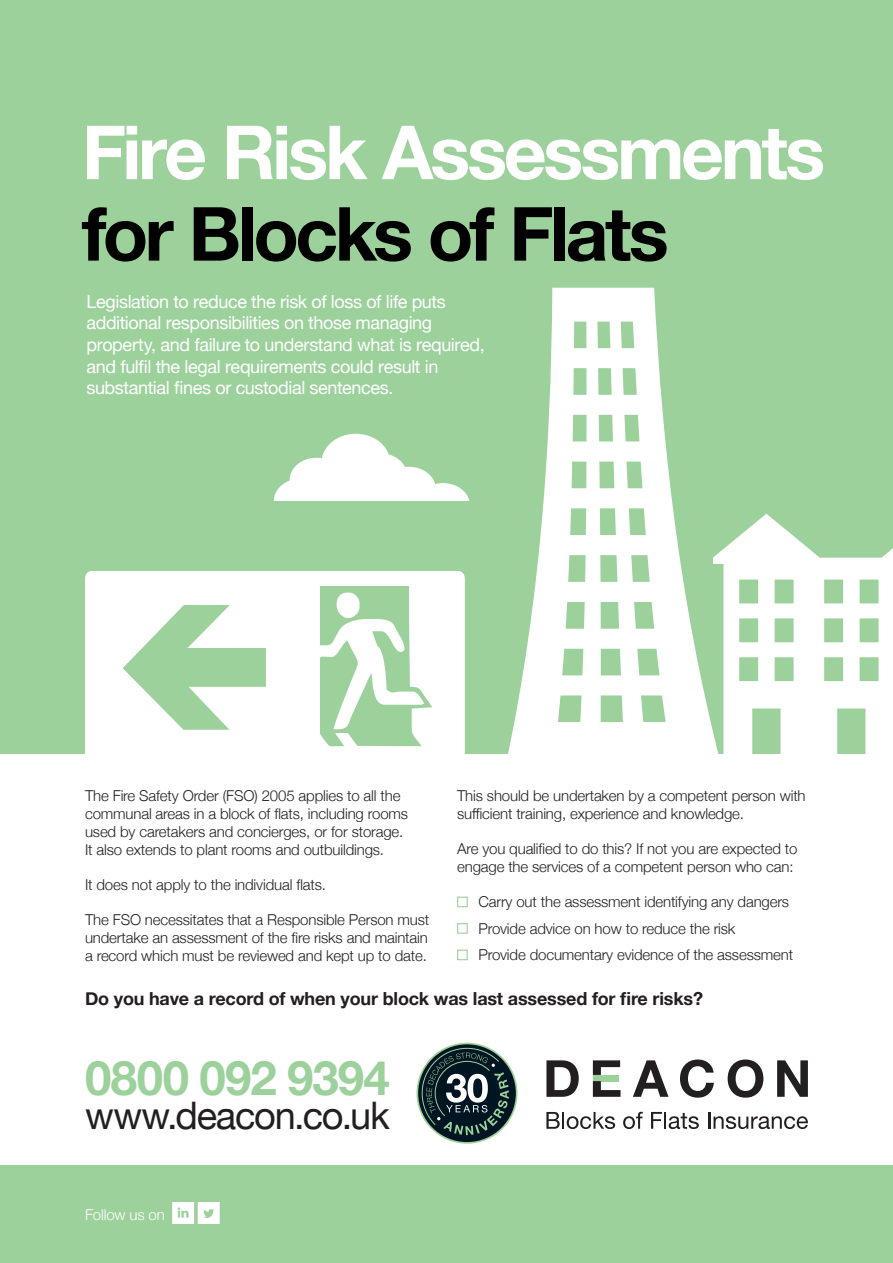
<style>
.page{position:relative;width:893px;height:1263px;background:#fff}
.page>*{position:absolute;margin:0;border:0;box-sizing:border-box;transform-origin:0 0}
.t1{font:700 74.7px/81.4px "Helvetica Neue";letter-spacing:-.045em;color:#fff}
.t2{font:700 47.4px "Helvetica Neue";letter-spacing:-.015em;color:#9cd19c}
.t3{font:37.95px "Helvetica Neue";letter-spacing:-.03em;color:#231f20}
.t4{font:18px/21.6px "Helvetica Neue";letter-spacing:-.02em;color:#fff}
.Paragraph_Style_2{font:700 18px "Helvetica Neue";letter-spacing:-.01em;color:#231f20}
.Paragraph_Style_2-2{font:300 15px/18px "Helvetica Neue";letter-spacing:-.01em;color:#231f20}
.t5{font:300 15px "Helvetica Neue";letter-spacing:-.01em;color:#fff}
.s1{color:#000}
</style>
<div class="page">
<div style="left:0;top:0;width:893px;height:754px;background:#9cd19c"></div>
<svg style="left:274px;top:434px;width:195px;height:67px"></svg>
<svg style="left:730px;top:514px;width:163px;height:240px;fill:#fff"></svg>
<svg style="left:85px;top:571px;width:380px;height:183px;fill:#fff"></svg>
<svg style="left:508px;top:288px;width:222px;height:466px;fill:#f7fbf7"></svg>
<div style="left:532px;top:731px;width:163px;height:48px;background:#fff"></div>
<div style="left:457px;top:897px;width:11px;height:10px;background:#fff;border:1px solid #9cd19c"></div>
<div style="left:457px;top:923px;width:11px;height:11px;background:#fff;border:1px solid #9cd19c"></div>
<div style="left:457px;top:950px;width:11px;height:10px;background:#fff;border:1px solid #9cd19c"></div>
<div style="left:0;top:1165px;width:893px;height:98px;background:#9cd19c"></div>
<svg style="left:172px;top:1202px;width:48px;height:22px"></svg>
<svg style="left:416px;top:1043px;width:101px;height:101px"></svg>
<div style="left:418px;top:1044px;width:98px;height:98px;background:#001522;border-radius:50%"></div>
<svg style="left:421px;top:1047px;width:88px;height:88px"></svg>
<svg style="left:546px;top:1060px;width:33px;height:37px"></svg>
<svg style="left:633px;top:1060px;width:35px;height:37px"></svg>
<svg style="left:680px;top:1059px;width:34px;height:39px"></svg>
<svg style="left:728px;top:1059px;width:35px;height:39px"></svg>
<svg style="left:777px;top:1060px;width:31px;height:37px"></svg>
<div style="left:593px;top:1075px;width:25px;height:6px;background:#9cd19c"></div>
<svg style="left:593px;top:1060px;width:27px;height:15px"></svg>
<svg style="left:593px;top:1081px;width:27px;height:16px"></svg>
<svg style="left:546px;top:1112px;width:69px;height:17px"></svg>
<svg style="left:623px;top:1112px;width:20px;height:17px"></svg>
<svg style="left:651px;top:1112px;width:48px;height:17px"></svg>
<svg style="left:708px;top:1112px;width:100px;height:17px"></svg>
<p class="t1" style="left:82px;top:114px;width:745px">Fire Risk Assessments <span class="s1">for Blocks of Flats</span></p>
<p class="t4" style="left:86px;top:292px;width:400px">Legislation to reduce the risk of loss of life puts additional responsibilities on those managing property, and failure to understand what is required, and fulfil the legal requirements could result in substantial fines or custodial sentences.</p>
<p class="Paragraph_Style_2-2" style="left:85px;top:786px;width:325px">The Fire Safety Order (FSO) 2005 applies to all the communal areas in a block of flats, including rooms used by caretakers and concierges, or for storage.<br>It also extends to plant rooms and outbuildings.</p>
<p class="Paragraph_Style_2-2" style="left:85px;top:875px;width:242px">It does not apply to the individual flats.</p>
<p class="Paragraph_Style_2-2" style="left:85px;top:910px;width:346px;text-align:justify">The FSO necessitates that a Responsible Person must undertake an assessment of the fire risks and maintain a record which must be reviewed and kept up to date.</p>
<p class="Paragraph_Style_2-2" style="left:457px;top:786px;width:350px">This should be undertaken by a competent person with sufficient training, experience and knowledge.</p>
<p class="Paragraph_Style_2-2" style="left:457px;top:839px;width:342px">Are you qualified to do this? If not you are expected to engage the services of a competent person who can:</p>
<p class="Paragraph_Style_2-2" style="left:478px;top:892px;width:312px">Carry out the assessment identifying any dangers</p>
<p class="Paragraph_Style_2-2" style="left:478px;top:918px;width:259px">Provide advice on how to reduce the risk</p>
<p class="Paragraph_Style_2-2" style="left:478px;top:945px;width:316px">Provide documentary evidence of the assessment</p>
<p class="Paragraph_Style_2" style="left:85px;top:985px;width:619px">Do you have a record of when your block was last assessed for fire risks?</p>
<p class="t2" style="left:85px;top:1040px;width:306px">0800 092 9394</p>
<p class="t3" style="left:85px;top:1088px;width:306px">www.deacon.co.uk</p>
<p class="t5" style="left:85px;top:1203px;width:81px">Follow us on</p>
</div>
